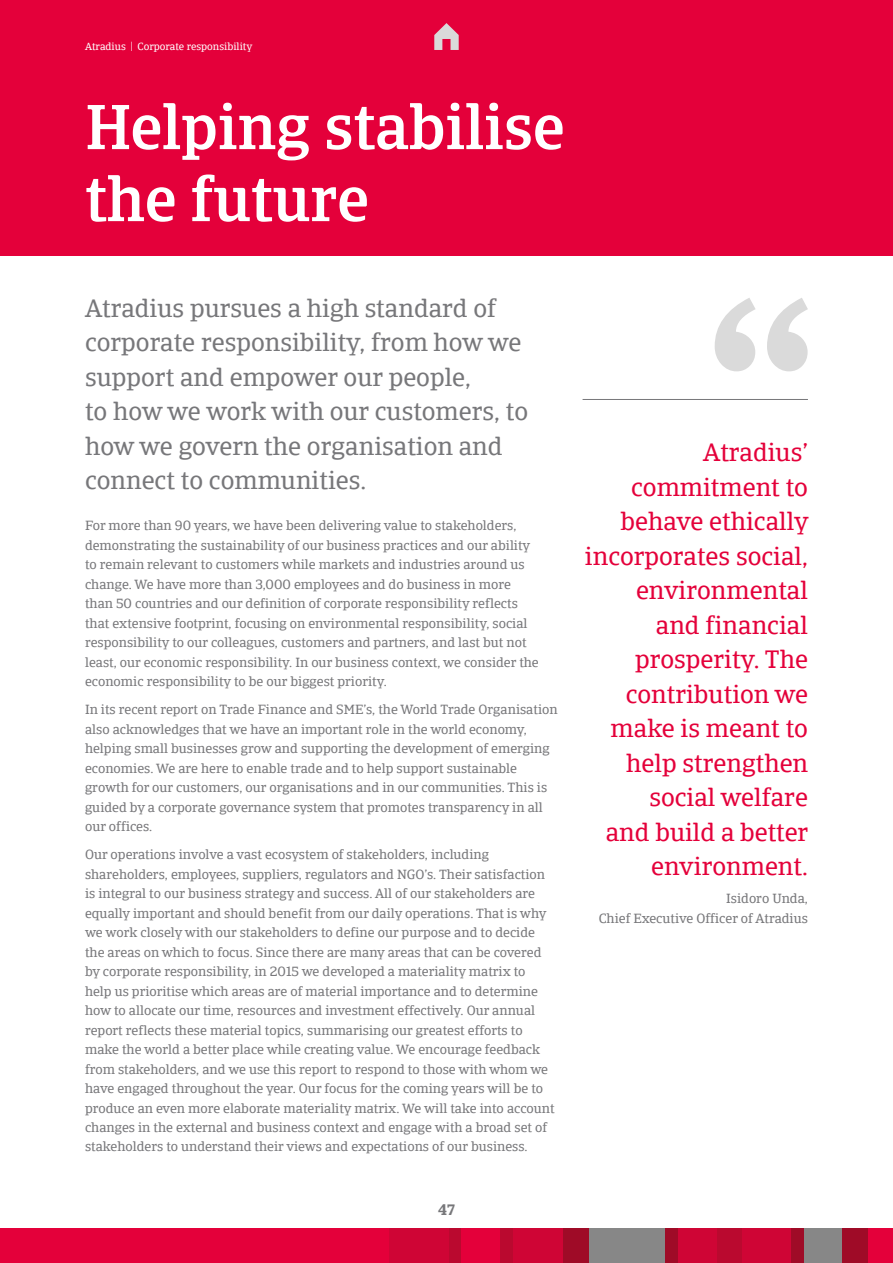
<style>
.page{position:relative;width:893px;height:1263px;background:#fff}
.page>*{position:absolute;margin:0;border:0;box-sizing:border-box;transform-origin:0 0}
.t1{font:500 63px/72px "Catalana";color:#fff}
.t2{font:25.5px/34.5px "Catalana";color:#e4003a;text-align:right}
.t3{font:25.5px/34.5px "Catalana";color:#77777a}
.t4{font:700 15px "Catalana";color:#77777a}
.t5{font:13.5px/19.5px "Catalana";color:#77777a}
.t6{font:10.5px "Catalana";color:#fff}
</style>
<div class="page">
<div style="left:0;top:1229px;width:893px;height:34px;background:#e4003a"></div>
<div style="left:449px;top:1229px;width:12px;height:34px;background:#ba092f"></div>
<div style="left:389px;top:1229px;width:60px;height:34px;background:#cf0535"></div>
<div style="left:512px;top:1229px;width:51px;height:34px;background:#cf0535"></div>
<div style="left:742px;top:1229px;width:49px;height:34px;background:#cf0535"></div>
<div style="left:563px;top:1229px;width:26px;height:34px;background:#9f0b27"></div>
<div style="left:716px;top:1229px;width:26px;height:34px;background:#ba092f"></div>
<div style="left:842px;top:1229px;width:25px;height:34px;background:#9f0b27"></div>
<div style="left:500px;top:1229px;width:12px;height:34px;background:#ba092f"></div>
<div style="left:589px;top:1229px;width:76px;height:34px;background:#878787"></div>
<div style="left:665px;top:1229px;width:13px;height:34px;background:#9f0b27"></div>
<div style="left:678px;top:1229px;width:38px;height:34px;background:#cf0535"></div>
<div style="left:804px;top:1229px;width:38px;height:34px;background:#878787"></div>
<div style="left:791px;top:1229px;width:13px;height:34px;background:#9f0b27"></div>
<div style="left:0;top:0;width:893px;height:255px;background:#e4003a"></div>
<svg style="left:434px;top:23px;width:25px;height:27px"></svg>
<hr style="left:583px;top:399px;width:225px;height:1px;background:#77777a">
<svg style="left:715px;top:298px;width:93px;height:73px"></svg>
<p class="t6" style="left:85px;top:41px;width:169px">Atradius | Corporate responsibility</p>
<h1 class="t1" style="left:85px;top:92px;width:481px">Helping stabilise the future</h1>
<h2 class="t3" style="left:85px;top:291px;width:445px">Atradius pursues a high standard of corporate responsibility, from how we support and empower our people,<br>to how we work with our customers, to how we govern the organisation and connect to communities.</h2>
<p class="t5" style="left:85px;top:516px;width:455px">For more than 90 years, we have been delivering value to stakeholders, demonstrating the sustainability of our business practices and our ability to remain relevant to customers while markets and industries around us change. We have more than 3,000 employees and do business in more than 50 countries and our definition of corporate responsibility reflects that extensive footprint, focusing on environmental responsibility, social responsibility to our colleagues, customers and partners, and last but not least, our economic responsibility. In our business context, we consider the economic responsibility to be our biggest priority.</p>
<p class="t5" style="left:85px;top:700px;width:474px">In its recent report on Trade Finance and SME’s, the World Trade Organisation also acknowledges that we have an important role in the world economy, helping small businesses grow and supporting the development of emerging economies. We are here to enable trade and to help support sustainable growth for our customers, our organisations and in our communities. This is guided by a corporate governance system that promotes transparency in all our offices.</p>
<p class="t5" style="left:85px;top:845px;width:471px">Our operations involve a vast ecosystem of stakeholders, including shareholders, employees, suppliers, regulators and NGO’s. Their satisfaction is integral to our business strategy and success. All of our stakeholders are equally important and should benefit from our daily operations. That is why we work closely with our stakeholders to define our purpose and to decide the areas on which to focus. Since there are many areas that can be covered by corporate responsibility, in 2015 we developed a materiality matrix to help us prioritise which areas are of material importance and to determine how to allocate our time, resources and investment effectively. Our annual report reflects these material topics, summarising our greatest efforts to make the world a better place while creating value. We encourage feedback from stakeholders, and we use this report to respond to those with whom we have engaged throughout the year. Our focus for the coming years will be to produce an even more elaborate materiality matrix. We will take into account changes in the external and business context and engage with a broad set of stakeholders to understand their views and expectations of our business.</p>
<p class="t4" style="left:438px;top:1200px;width:18px">47</p>
<h2 class="t2" style="left:585px;top:435px;width:225px">Atradius’ commitment to behave ethically incorporates social, environmental<br>and financial prosperity. The contribution we make is meant to help strengthen social welfare<br>and build a better environment.</h2>
<p class="t5" style="left:599px;top:889px;width:211px;text-align:right">Isidoro Unda,<br>Chief Executive Officer of Atradius</p>
</div>
